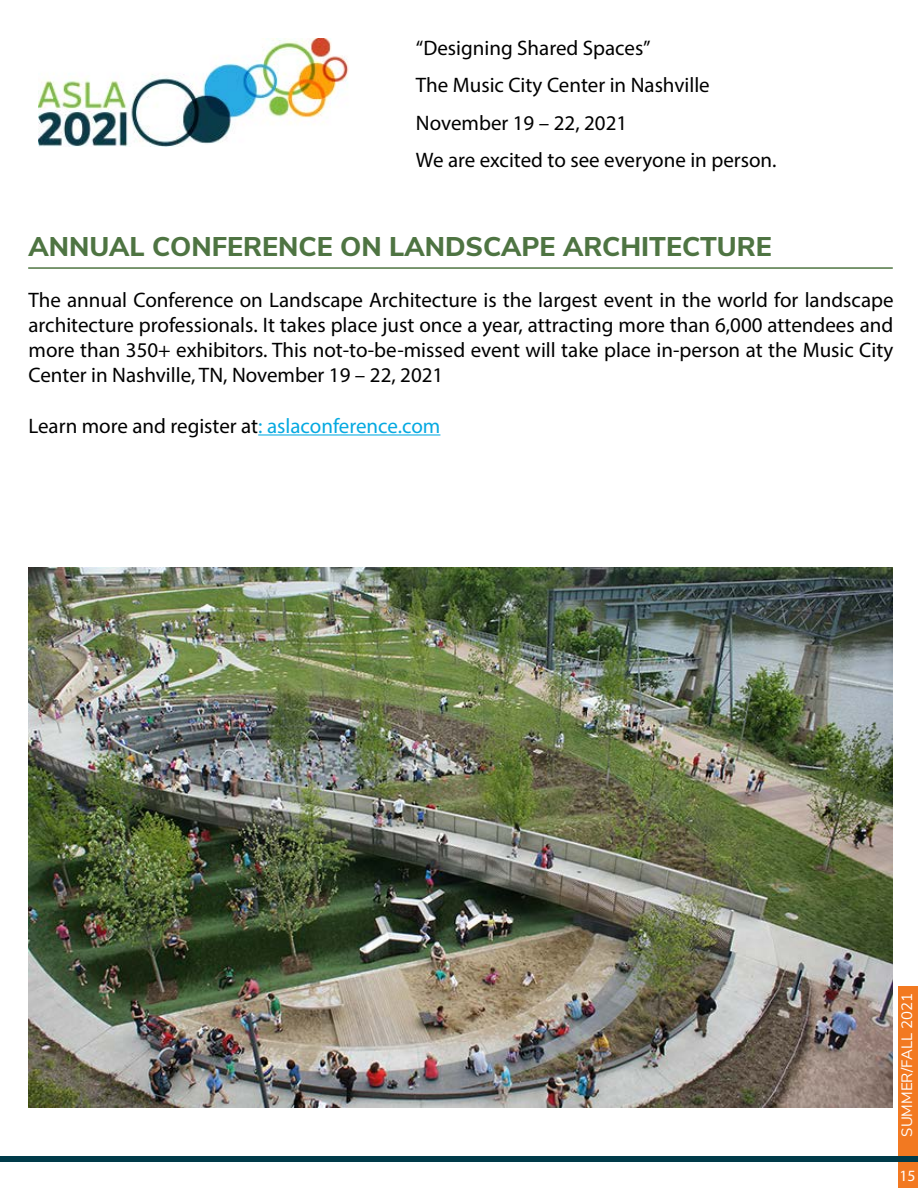
<style>
.page{position:relative;width:918px;height:1188px;background:#fff}
.page>*{position:absolute;margin:0;border:0;box-sizing:border-box;transform-origin:0 0}
.t1{font:800 27px "Nunito Sans";color:#4e7442}
.t2{font:21px/25.2px "Myriad Pro";color:#000;text-align:justify}
.t3{font:15.75px "Myriad Pro";color:#fff}
.t4{font:15px "Nunito Sans";color:#fff}
.s1{color:#05a9e1}
</style>
<div class="page">
<div style="left:898px;top:986px;width:20px;height:202px;background:#f27921"></div>
<div style="left:0;top:1156px;width:918px;height:6px;background:#003b4a"></div>
<img style="left:39px;top:39px;width:310px;height:107px">
<img style="left:28px;top:568px;width:864px;height:540px">
<hr style="left:258px;top:434px;width:182px;height:2px;background:#05a9e1">
<hr style="left:28px;top:267px;width:865px;height:2px;background:#4f7542">
<p class="t2" style="left:416px;top:29px;width:362px;line-height:37.5px;text-align:left">“Designing Shared Spaces”<br>The Music City Center in Nashville<br>November 19 – 22, 2021<br>We are excited to see everyone in person.</p>
<p class="t1" style="left:28px;top:227px;width:745px">ANNUAL CONFERENCE ON LANDSCAPE ARCHITECTURE</p>
<p class="t2" style="left:28px;top:287px;width:867px">The annual Conference on Landscape Architecture is the largest event in the world for landscape architecture professionals. It takes place just once a year, attracting more than 6,000 attendees and more than 350+ exhibitors. This not-to-be-missed event will take place in-person at the Music City Center in Nashville, TN, November 19 – 22, 2021</p>
<p class="t2" style="left:28px;top:413px;width:413px">Learn more and register at<span class="s1">: aslaconference.com</span></p>
<p class="t4" style="left:896px;top:1137px;width:145px;rotate:-90deg">SUMMER/FALL 2021</p>
<p class="t3" style="left:900px;top:1166px;width:18px">15</p>
</div>
